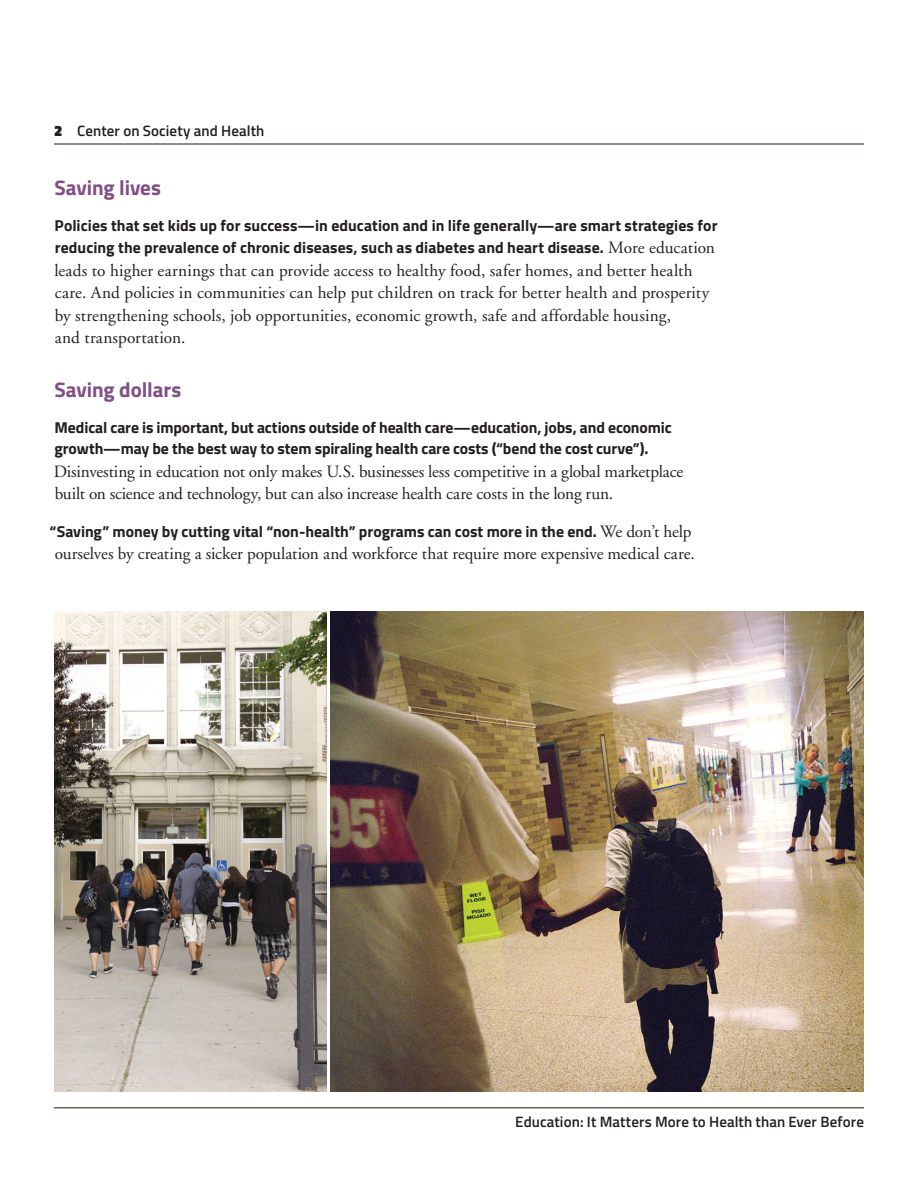
<style>
.page{position:relative;width:918px;height:1188px;background:#fff}
.page>*{position:absolute;margin:0;border:0;box-sizing:border-box;transform-origin:0 0}
.Heading1{font:700 21px "Titillium Web";letter-spacing:-.005em;color:#824e85}
.t1{font:17.25px/22.5px "Adobe Garamond LT";color:#231f20}
.t2{font:700 15.75px/22.5px "Titillium Web";color:#231f20}
.t3{font:600 15px "Titillium Web";letter-spacing:.005em;color:#231f20}
.s1{font-weight:900}
.s2{font-family:"Adobe Garamond LT";font-weight:400;font-size:17.25px}
</style>
<div class="page">
<hr style="left:54px;top:143px;width:810px;height:2px;background:#70625a">
<hr style="left:54px;top:1107px;width:810px;height:1px;background:#70625a">
<img style="left:54px;top:612px;width:273px;height:480px">
<img style="left:330px;top:612px;width:534px;height:480px">
<p class="t3" style="left:54px;top:120px;width:212px"><span class="s1">2</span> Center on Society and Health</p>
<p class="Heading1" style="left:54px;top:171px;width:108px">Saving lives</p>
<p class="t2" style="left:55px;top:213px;width:664px">Policies that set kids up for success—in education and in life generally—are smart strategies for reducing the prevalence of chronic diseases, such as diabetes and heart disease. <span class="s2">More education</span></p>
<p class="t1" style="left:54px;top:259px;width:656px">leads to higher earnings that can provide access to healthy food, safer homes, and better health care. And policies in communities can help put children on track for better health and prosperity by strengthening schools, job opportunities, economic growth, safe and affordable housing,<br>and transportation.</p>
<p class="Heading1" style="left:54px;top:374px;width:128px">Saving dollars</p>
<p class="t2" style="left:55px;top:416px;width:619px;line-height:21px">Medical care is important, but actions outside of health care—education, jobs, and economic growth—may be the best way to stem spiraling health care costs (“bend the cost curve”).</p>
<p class="t1" style="left:54px;top:460px;width:631px">Disinvesting in education not only makes U.S. businesses less competitive in a global marketplace built on science and technology, but can also increase health care costs in the long run.</p>
<p class="t2" style="left:50px;top:519px;width:644px">“Saving” money by cutting vital “non-health” programs can cost more in the end. <span class="s2">We don’t help</span></p>
<p class="t1" style="left:55px;top:542px;width:641px">ourselves by creating a sicker population and workforce that require more expensive medical care.</p>
<p class="t3" style="left:515px;top:1110px;width:350px">Education: It Matters More to Health than Ever Before</p>
</div>
